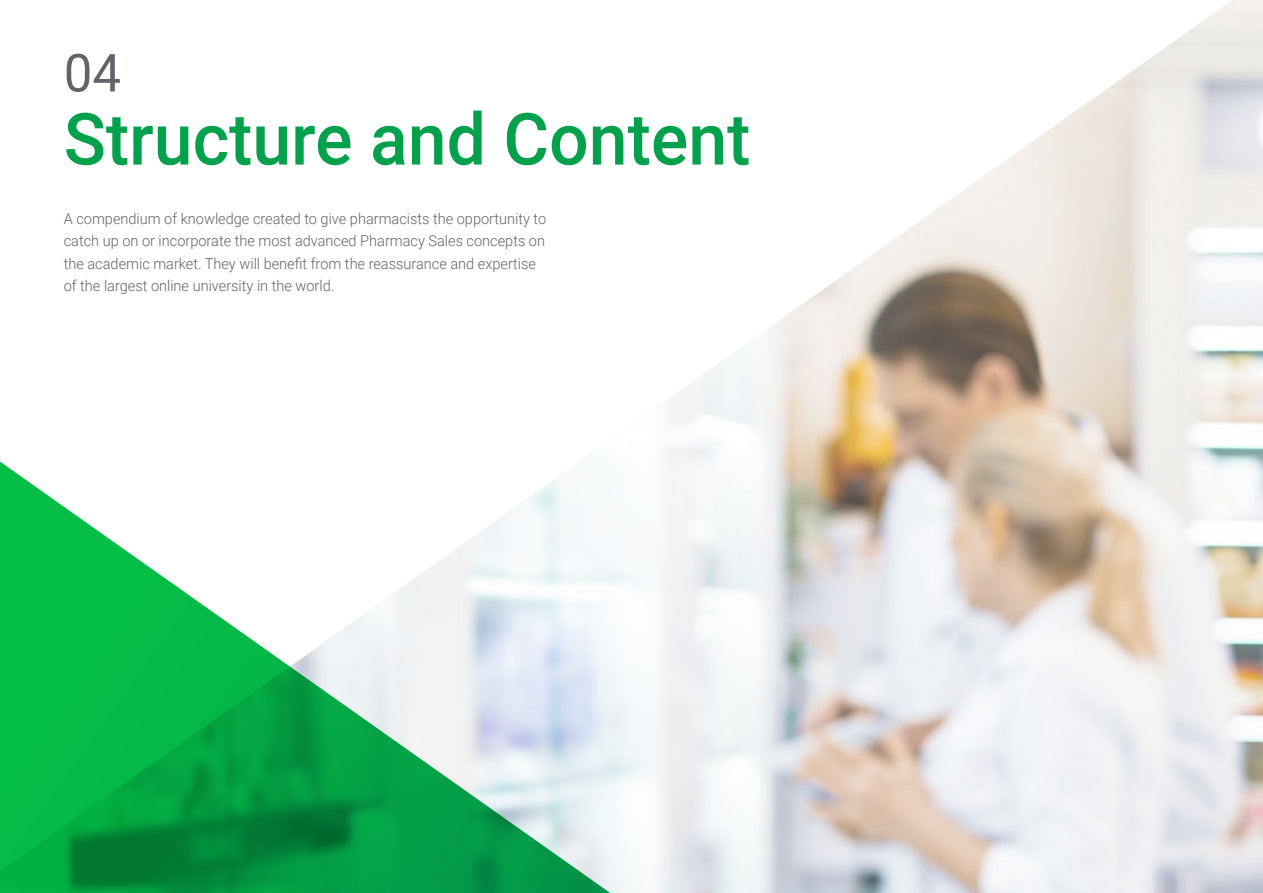
<style>
.page{position:relative;width:1263px;height:893px;background:#fff}
.page>*{position:absolute;margin:0;border:0;box-sizing:border-box;transform-origin:0 0}
.t1{font:500 72px "Roboto";color:#04a14d}
.t2{font:52.5px "Roboto";color:#61646a}
.t3{font:300 15px/22.5px "Roboto";color:#61646a}
</style>
<div class="page">
<img style="left:640px;top:0;width:623px;height:893px">
<svg style="left:0;top:449px;width:640px;height:444px"></svg>
<h2 class="t2" style="left:64px;top:36px;width:59px">04</h2>
<h1 class="t1" style="left:64px;top:89px;width:688px">Structure and Content</h1>
<p class="t3" style="left:64px;top:207px;width:484px">A compendium of knowledge created to give pharmacists the opportunity to catch up on or incorporate the most advanced Pharmacy Sales concepts on the academic market. They will benefit from the reassurance and expertise of the largest online university in the world.</p>
</div>
